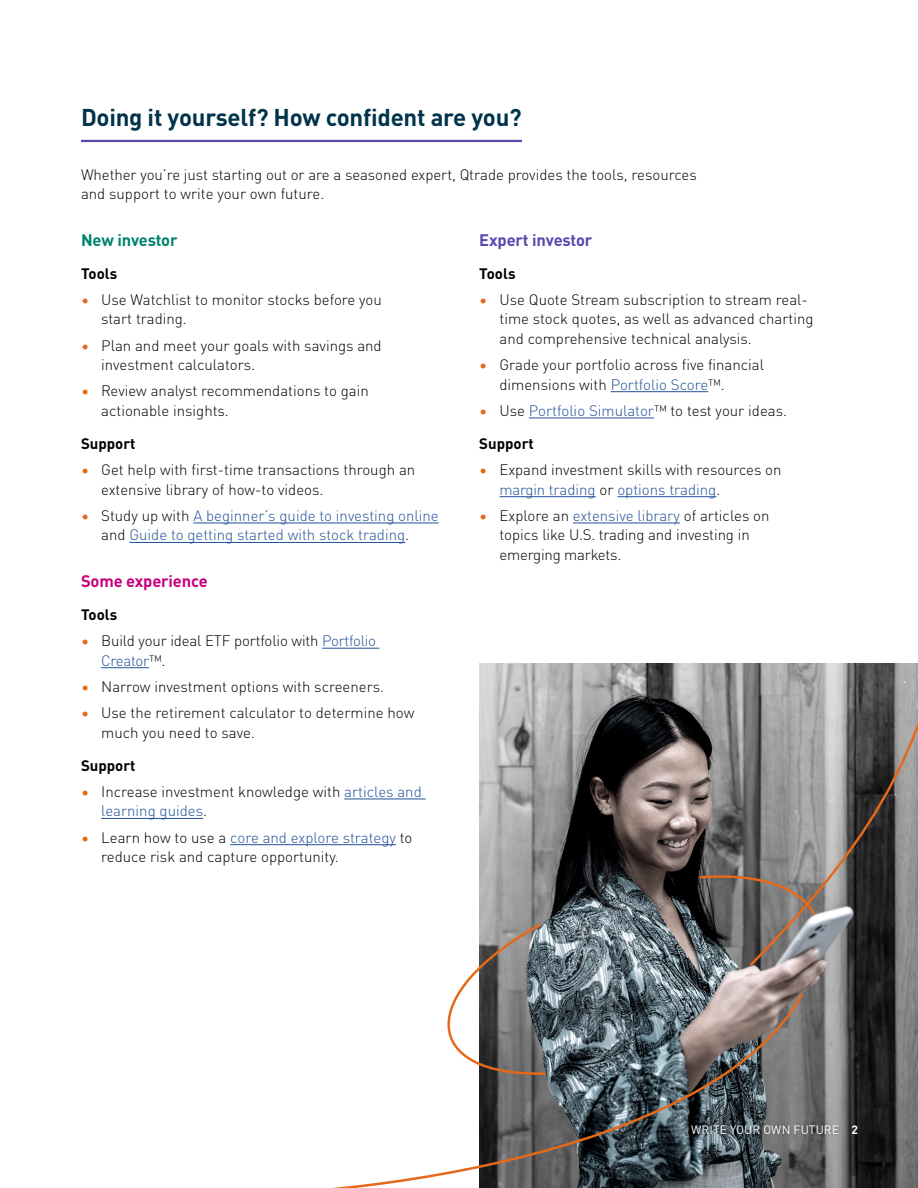
<style>
.page{position:relative;width:918px;height:1188px;background:#fff}
.page>*{position:absolute;margin:0;border:0;box-sizing:border-box;transform-origin:0 0}
.Header2{font:700 24px "DIN Pro";letter-spacing:-.01em;color:#01344b}
.Header3_Investor_col{font:700 16.5px "DIN Pro";letter-spacing:-.01em;color:#c6007e}
.Header3_Investor_col-2{font:700 16.5px "DIN Pro";letter-spacing:-.01em;color:#5948ad}
.Header3_Investor_col-3{font:700 16.5px "DIN Pro";letter-spacing:-.01em;color:#00826e}
.Body_copy{font:300 15px/19.5px "DIN Pro";color:#000}
.t1{font:300 15px/19.5px "DIN Pro";color:#205098}
.Body_copy-2{font:300 15px/19.5px "DIN Pro";letter-spacing:-.02em;color:#000}
.Header4{font:700 15px "DIN Pro";color:#000}
.t2{font:12px "DIN Pro";letter-spacing:.01em;color:#fff}
.s1{color:#e56919}
.s2{color:#000}
.s3{color:#205098}
.s4{font-weight:700}
</style>
<div class="page">
<img style="left:479px;top:663px;width:439px;height:525px">
<svg style="left:332px;top:992px;width:473px;height:196px"></svg>
<svg style="left:415px;top:922px;width:132px;height:155px"></svg>
<svg style="left:748px;top:663px;width:170px;height:305px;background:#7c7b7a"></svg>
<svg style="left:698px;top:873px;width:119px;height:44px;background:#756c66"></svg>
<div style="left:687px;top:1122px;width:174px;height:16px;background:#000;opacity:.3"></div>
<hr style="left:81px;top:140px;width:441px;height:2px;background:#5948ad">
<hr style="left:193px;top:523px;width:246px;height:1px;background:#205098">
<hr style="left:129px;top:542px;width:276px;height:1px;background:#205098">
<hr style="left:322px;top:648px;width:57px;height:1px;background:#205098">
<hr style="left:101px;top:667px;width:48px;height:1px;background:#205098">
<hr style="left:344px;top:799px;width:82px;height:1px;background:#205098">
<hr style="left:101px;top:818px;width:102px;height:1px;background:#205098">
<hr style="left:230px;top:844px;width:166px;height:1px;background:#205098">
<hr style="left:611px;top:391px;width:97px;height:1px;background:#205098">
<hr style="left:529px;top:418px;width:125px;height:1px;background:#205098">
<hr style="left:500px;top:496px;width:96px;height:1px;background:#205098">
<hr style="left:617px;top:496px;width:99px;height:1px;background:#205098">
<hr style="left:573px;top:523px;width:107px;height:1px;background:#205098">
<h2 class="Header2" style="left:81px;top:99px;width:442px">Doing it yourself? How confident are you?</h2>
<p class="Body_copy" style="left:81px;top:163px;width:617px">Whether you’re just starting out or are a seasoned expert, Qtrade provides the tools, resources and support to write your own future.</p>
<h3 class="Header3_Investor_col-3" style="left:81px;top:227px;width:98px">New investor</h3>
<h4 class="Header4" style="left:81px;top:261px;width:38px">Tools</h4>
<p class="Body_copy" style="left:101px;top:289px;width:282px;text-indent:-20px"><span class="s1">•</span> Use Watchlist to monitor stocks before you start trading.</p>
<p class="Body_copy" style="left:101px;top:334px;width:282px;text-indent:-20px"><span class="s1">•</span> Plan and meet your goals with savings and investment calculators.</p>
<p class="Body_copy" style="left:101px;top:380px;width:269px;text-indent:-20px"><span class="s1">•</span> Review analyst recommendations to gain actionable insights.</p>
<h4 class="Header4" style="left:81px;top:432px;width:56px">Support</h4>
<p class="Body_copy" style="left:101px;top:459px;width:316px;text-indent:-20px"><span class="s1">•</span> Get help with first-time transactions through an extensive library of how-to videos.</p>
<p class="t1" style="left:101px;top:505px;width:339px;text-indent:-20px"><span class="s1">•</span> <span class="s2">Study up with</span> A beginner’s guide to investing online <span class="s2">and</span> Guide to getting started with stock trading<span class="s2">.</span></p>
<h3 class="Header3_Investor_col" style="left:81px;top:568px;width:128px">Some experience</h3>
<h4 class="Header4" style="left:81px;top:603px;width:38px">Tools</h4>
<p class="Body_copy-2" style="left:101px;top:630px;width:276px;text-indent:-20px"><span class="s1">•</span> Build your ideal ETF portfolio with <span class="s3">Portfolio<br>Creator</span>™.</p>
<p class="Body_copy" style="left:81px;top:676px;width:305px"><span class="s1">•</span> Narrow investment options with screeners.</p>
<p class="Body_copy" style="left:101px;top:702px;width:315px;text-indent:-20px"><span class="s1">•</span> Use the retirement calculator to determine how much you need to save.</p>
<h4 class="Header4" style="left:81px;top:753px;width:56px">Support</h4>
<p class="Body_copy" style="left:101px;top:781px;width:322px;text-indent:-20px"><span class="s1">•</span> I ncrease investment knowledge with <span class="s3">articles and learning guides</span>.</p>
<p class="Body_copy" style="left:101px;top:826px;width:313px;text-indent:-20px"><span class="s1">•</span> Learn how to use a <span class="s3">core and explore strategy</span> to reduce risk and capture opportunity.</p>
<h3 class="Header3_Investor_col-2" style="left:479px;top:227px;width:115px">Expert investor</h3>
<h4 class="Header4" style="left:479px;top:261px;width:38px">Tools</h4>
<p class="Body_copy" style="left:500px;top:289px;width:316px;text-indent:-20px"><span class="s1">•</span> Use Quote Stream subscription to stream real&shy;time stock quotes, as well as advanced charting and comprehensive technical analysis.</p>
<p class="Body_copy" style="left:500px;top:354px;width:266px;text-indent:-20px"><span class="s1">•</span> Grade your portfolio across five financial dimensions with <span class="s3">Portfolio Score</span>™.</p>
<p class="Body_copy" style="left:479px;top:400px;width:309px"><span class="s1">•</span> Use <span class="s3">Portfolio Simulator</span>™ to test your ideas.</p>
<h4 class="Header4" style="left:479px;top:432px;width:56px">Support</h4>
<p class="Body_copy" style="left:500px;top:459px;width:283px;text-indent:-20px"><span class="s1">•</span> Expand investment skills with resources on <span class="s3">margin trading</span> or <span class="s3">options trading</span>.</p>
<p class="Body_copy" style="left:500px;top:505px;width:272px;text-indent:-20px"><span class="s1">•</span> Explore an <span class="s3">extensive library</span> of articles on topics like U .S. trading and investing in emerging markets.</p>
<p class="t2" style="left:691px;top:1121px;width:168px">WRITE YOUR OWN FUTURE <span class="s4">2</span></p>
</div>
